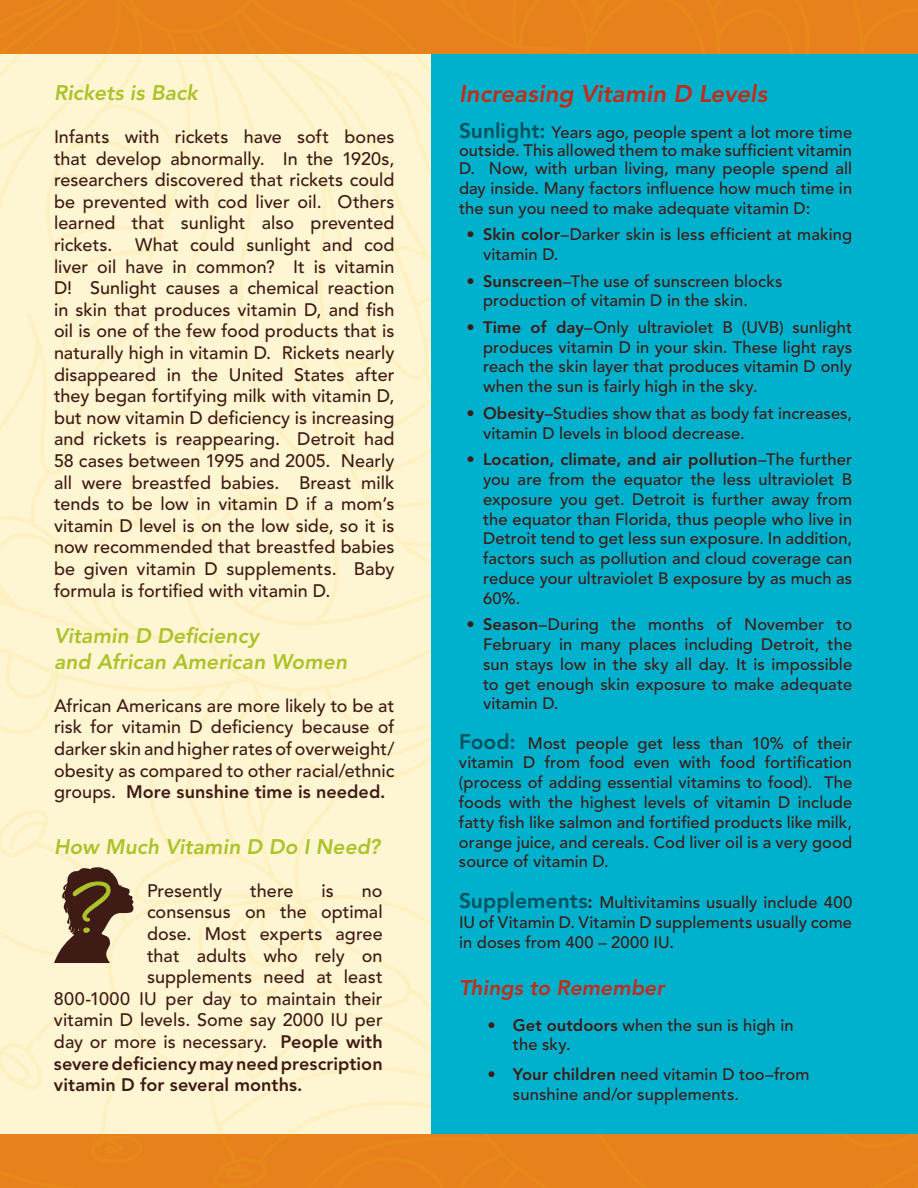
<style>
.page{position:relative;width:918px;height:1188px;background:#fff}
.page>*{position:absolute;margin:0;border:0;box-sizing:border-box;transform-origin:0 0}
.t1{font:italic 800 24px "Avenir LT";letter-spacing:.005em;color:#c02d19}
.t2{font:italic 800 21px/25.2px "Avenir LT";letter-spacing:.005em;color:#acc32b}
.t3{font:italic 800 21px "Avenir LT";letter-spacing:.005em;color:#c02d19}
.t4{font:500 18px/21.6px "Avenir LT";letter-spacing:.005em;color:#3f1b15;text-align:justify}
.t5{font:500 16.5px/19.8px "Avenir LT";letter-spacing:.005em;color:#3f1b15}
.s1{font-weight:800}
.s2{font-weight:800;font-size:21px;color:#00525d}
.s3{font-weight:800;font-size:21px;color:#00467e}
.s4{font-weight:800;font-size:18px}
</style>
<div class="page">
<div style="left:0;top:0;width:918px;height:54px;background:#e6811b"></div>
<div style="left:0;top:1134px;width:918px;height:54px;background:#e6811b"></div>
<svg style="left:0;top:54px;width:431px;height:1080px;background:#fdf4d0"></svg>
<div style="left:431px;top:54px;width:487px;height:1080px;background:#00b1cd"></div>
<svg style="left:54px;top:867px;width:80px;height:96px;background:#8e775e"></svg>
<p class="t2" style="left:54px;top:80px;width:145px">Rickets is Back</p>
<p class="t4" style="left:54px;top:126px;width:342px">Infants with rickets have soft bones that develop abnormally. In the 1920s, researchers discovered that rickets could be prevented with cod liver oil. Others learned that sunlight also prevented rickets.</p>
<p class="t4" style="left:54px;top:234px;width:342px;text-indent:81px">What could sunlight and cod liver oil have in common? It is vitamin D! Sunlight causes a chemical reaction in skin that produces vitamin D, and fish oil is one of the few food products that is naturally high in vitamin D. Rickets nearly disappeared in the United States after they began fortifying milk with vitamin D, but now vitamin D deficiency is increasing and rickets is reappearing. Detroit had 58 cases between 1995 and 2005. Nearly all were breastfed babies. Breast milk tends to be low in vitamin D if a mom’s vitamin D level is on the low side, so it is now recommended that breastfed babies be given vitamin D supplements. Baby formula is fortified with vitamin D.</p>
<p class="t2" style="left:54px;top:624px;width:295px">Vitamin D Deficiency<br>and African American Women</p>
<p class="t4" style="left:54px;top:695px;width:342px">African Americans are more likely to be at risk for vitamin D deficiency because of darker skin and higher rates of overweight/ obesity as compared to other racial/ethnic groups. <span class="s1">More sunshine time is needed.</span></p>
<p class="t2" style="left:54px;top:834px;width:328px">How Much Vitamin D Do I Need?</p>
<p class="t4" style="left:147px;top:880px;width:77px">Presently</p>
<p class="t4" style="left:250px;top:880px;width:45px">there</p>
<p class="t4" style="left:322px;top:880px;width:14px">is</p>
<p class="t4" style="left:147px;top:880px;width:237px;text-indent:215px">no consensus on the optimal dose. Most experts agree that adults who rely on</p>
<p class="t4" style="left:54px;top:967px;width:330px;text-indent:93px">supplements need at least 800-1000 IU per day to maintain their vitamin D levels. Some say 2000 IU per day or more is necessary. <span class="s1">People with severe deficiency may need prescription vitamin D for several months.</span></p>
<h2 class="t1" style="left:459px;top:79px;width:310px">Increasing Vitamin D Levels</h2>
<p class="t5" style="left:459px;top:124px;width:395px;line-height:18px"><span class="s2">Sunlight:</span> Years ago, people spent a lot more time outside. This allowed them to make sufficient vitamin</p>
<p class="t5" style="left:459px;top:159px;width:395px;text-align:justify">D. Now, with urban living, many people spend all day inside. Many factors influence how much time in the sun you need to make adequate vitamin D:</p>
<p class="t5" style="left:483px;top:225px;width:371px;text-indent:-16px">• <span class="s1">Skin color</span>–Darker skin is less efficient at making vitamin D.</p>
<p class="t5" style="left:483px;top:271px;width:301px;text-indent:-16px">• <span class="s1">Sunscreen</span>–The use of sunscreen blocks production of vitamin D in the skin.</p>
<p class="t5" style="left:483px;top:318px;width:371px;text-align:justify;text-indent:-16px">• <span class="s1">Time of day</span>–Only ultraviolet B (UVB) sunlight produces vitamin D in your skin. These light rays reach the skin layer that produces vitamin D only when the sun is fairly high in the sky.</p>
<p class="t5" style="left:483px;top:404px;width:371px;text-indent:-16px">• <span class="s1">Obesity</span>–Studies show that as body fat increases, vitamin D levels in blood decrease.</p>
<p class="t5" style="left:483px;top:450px;width:371px;text-align:justify;text-indent:-16px">• <span class="s1">Location, climate, and air pollution</span>–The further you are from the equator the less ultraviolet B exposure you get. Detroit is further away from the equator than Florida, thus people who live in Detroit tend to get less sun exposure. In addition, factors such as pollution and cloud coverage can reduce your ultraviolet B exposure by as much as 60%.</p>
<p class="t5" style="left:483px;top:615px;width:371px;text-align:justify;text-indent:-16px">• <span class="s1">Season</span>–During the months of November to February in many places including Detroit, the sun stays low in the sky all day. It is impossible to get enough skin exposure to make adequate vitamin D.</p>
<p class="t5" style="left:459px;top:733px;width:395px;text-align:justify"><span class="s2">Food</span><span class="s3">:</span> Most people get less than 10% of their vitamin D from food even with food fortification (process of adding essential vitamins to food). The foods with the highest levels of vitamin D include fatty fish like salmon and fortified products like milk, orange juice, and cereals. Cod liver oil is a very good source of vitamin D.</p>
<p class="t5" style="left:459px;top:893px;width:395px;text-align:justify"><span class="s2">Supplements</span><span class="s4">:</span> Multivitamins usually include 400<br>IU of Vitamin D. Vitamin D supplements usually come in doses from 400 – 2000 IU.</p>
<p class="t3" style="left:459px;top:975px;width:207px">Things to Remember</p>
<p class="t5" style="left:513px;top:1015px;width:282px;text-indent:-25px">• <span class="s1">Get outdoors</span> when the sun is high in the sky.</p>
<p class="t5" style="left:513px;top:1065px;width:298px;text-indent:-25px">• <span class="s1">Your children</span> need vitamin D too–from sunshine and/or supplements.</p>
</div>
